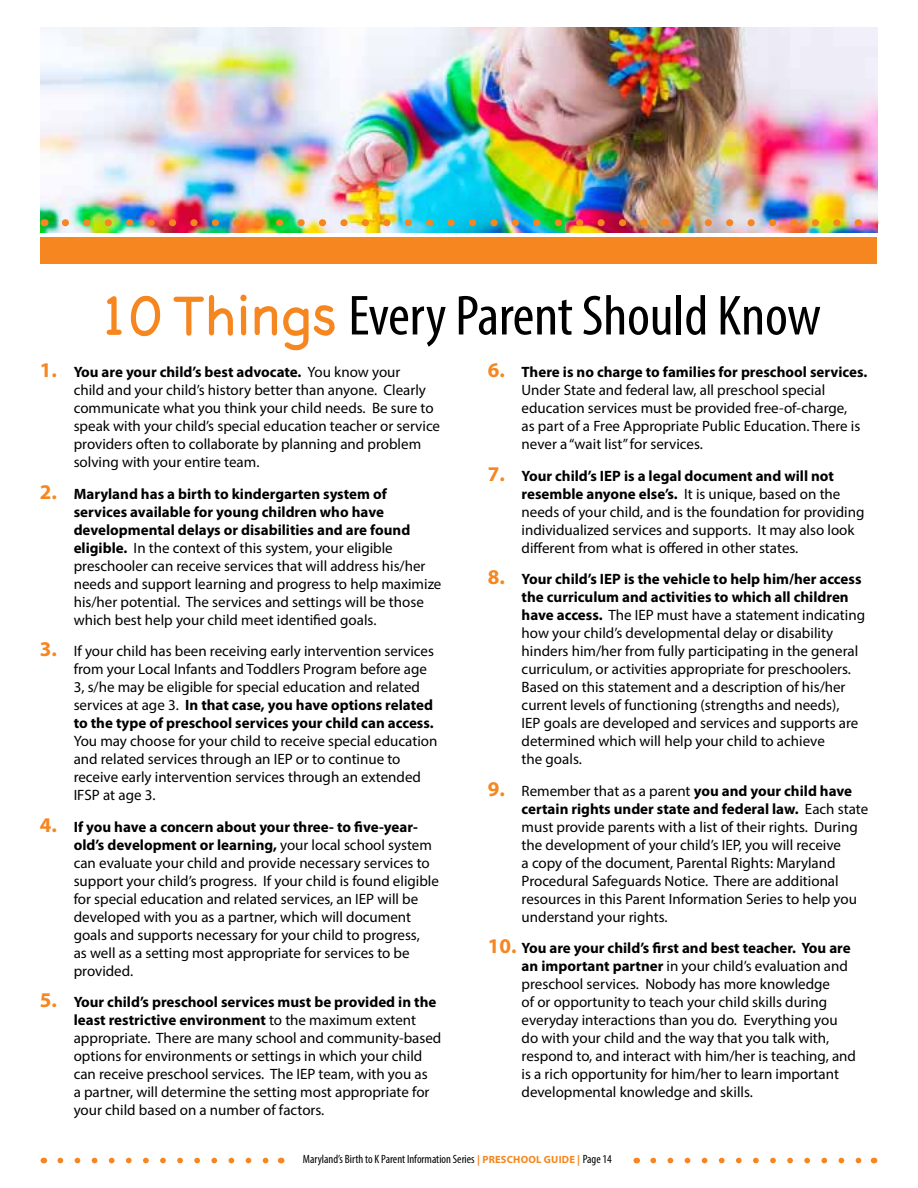
<style>
.page{position:relative;width:918px;height:1188px;background:#fff}
.page>*{position:absolute;margin:0;border:0;box-sizing:border-box;transform-origin:0 0}
.t1{font:condensed 57px "Myriad Pro";letter-spacing:-.005em;color:#000;scale:1.05 1}
.t2{font:700 21px "Myriad Pro";color:#f6861f}
.t3{font:15px/18px "Myriad Pro";color:#000}
.t4{font:condensed 12px "Myriad Pro";color:#000}
.s1{font-family:"Chalkboard SE";font-weight:300;font-stretch:normal;font-size:57.3px;color:#f6861f}
.s2{font-weight:700}
.s3{font-weight:700;font-size:21px;color:#f6861f}
.s4{font-weight:700;font-stretch:normal;font-size:10.5px;color:#f6861f}
</style>
<div class="page">
<svg style="left:60px;top:1158px;width:209px;height:5px"></svg>
<svg style="left:653px;top:1158px;width:209px;height:5px"></svg>
<div style="left:40px;top:237px;width:838px;height:27px;background:#f6861f"></div>
<img style="left:40px;top:27px;width:838px;height:205px">
<img style="left:65px;top:219px;width:798px;height:7px">
<p class="t2" style="left:40px;top:356px;width:19px">1.</p>
<p class="t2" style="left:40px;top:478px;width:19px">2.</p>
<p class="t2" style="left:40px;top:635px;width:19px">3.</p>
<p class="t2" style="left:40px;top:811px;width:19px">4.</p>
<p class="t2" style="left:40px;top:986px;width:19px">5.</p>
<h1 class="t1" style="left:97px;top:281px;width:691px"><span class="s1">10 Things</span> Every Parent Should Know</h1>
<p class="t3" style="left:74px;top:363px;width:368px"><span class="s2">You are your child’s best advocate.</span> You know your<br>child and your child’s history better than anyone. Clearly communicate what you think your child needs. Be sure to speak with your child’s special education teacher or service providers often to collaborate by planning and problem solving with your entire team.</p>
<p class="t3" style="left:74px;top:484px;width:369px"><span class="s2">Maryland has a birth to kindergarten system of services available for young children who have developmental delays or disabilities and are found eligible.</span> In the context of this system, your eligible preschooler can receive services that will address his/her needs and support learning and progress to help maximize his/her potential. The services and settings will be those which best help your child meet identifed goals.</p>
<p class="t3" style="left:74px;top:642px;width:362px">If your child has been receiving early intervention services from your Local Infants and Toddlers Program before age 3, s/he may be eligible for special education and related services at age 3. <span class="s2">In that case, you have options related to the type of preschool services your child can access.</span></p>
<p class="t3" style="left:74px;top:732px;width:365px">You may choose for your child to receive special education and related services through an IEP or to continue to receive early intervention services through an extended IFSP at age 3.</p>
<p class="t3" style="left:74px;top:817px;width:367px"><span class="s2">If you have a concern about your three- to fve-year&shy;old’s development or learning,</span> your local school system can evaluate your child and provide necessary services to support your child’s progress. If your child is found eligible for special education and related services, an IEP will be developed with you as a partner, which will document goals and supports necessary for your child to progress,<br>as well as a setting most appropriate for services to be provided.</p>
<p class="t3" style="left:74px;top:993px;width:369px"><span class="s2">Your child’s preschool services must be provided in the least restrictive environment</span> to the maximum extent appropriate. There are many school and community-based options for environments or settings in which your child can receive preschool services. The IEP team, with you as<br>a partner, will determine the setting most appropriate for your child based on a number of factors.</p>
<p class="t3" style="left:522px;top:363px;width:347px;text-indent:-34px"><span class="s3">6.</span> <span class="s2">There is no charge to families for preschool services.<br></span>Under State and federal law, all preschool special education services must be provided free-of-charge,<br>as part of a Free Appropriate Public Education. There is never a “wait list” for services.</p>
<p class="t3" style="left:522px;top:466px;width:344px;text-indent:-34px"><span class="s3">7.</span> <span class="s2">Your child’s IEP is a legal document and will not resemble anyone else’s.</span> It is unique, based on the needs of your child, and is the foundation for providing individualized services and supports. It may also look diferent from what is ofered in other states.</p>
<p class="t3" style="left:522px;top:570px;width:345px;text-indent:-34px"><span class="s3">8.</span> <span class="s2">Your child’s IEP is the vehicle to help him/her access the curriculum and activities to which all children have access.</span> The IEP must have a statement indicating how your child’s developmental delay or disability hinders him/her from fully participating in the general curriculum, or activities appropriate for preschoolers.<br>Based on this statement and a description of his/her current levels of functioning (strengths and needs),<br>IEP goals are developed and services and supports are determined which will help your child to achieve<br>the goals.</p>
<p class="t3" style="left:522px;top:781px;width:348px;text-indent:-34px"><span class="s3">9.</span> Remember that as a parent <span class="s2">you and your child have certain rights under state and federal law.</span> Each state must provide parents with a list of their rights. During the development of your child’s IEP, you will receive<br>a copy of the document, Parental Rights: Maryland Procedural Safeguards Notice. There are additional resources in this Parent Information Series to help you understand your rights.</p>
<p class="t3" style="left:522px;top:939px;width:336px;text-indent:-34px"><span class="s3">10.</span> <span class="s2">You are your child’s frst and best teacher. You are an important partner</span> in your child’s evaluation and preschool services. Nobody has more knowledge<br>of or opportunity to teach your child skills during everyday interactions than you do. Everything you do with your child and the way that you talk with, respond to, and interact with him/her is teaching, and is a rich opportunity for him/her to learn important developmental knowledge and skills.</p>
<p class="t4" style="left:303px;top:1152px;width:310px">Maryland’s Birth to K Parent Information Series <span class="s4">| PRESCHOOL GUIDE |</span> Page 14</p>
</div>
